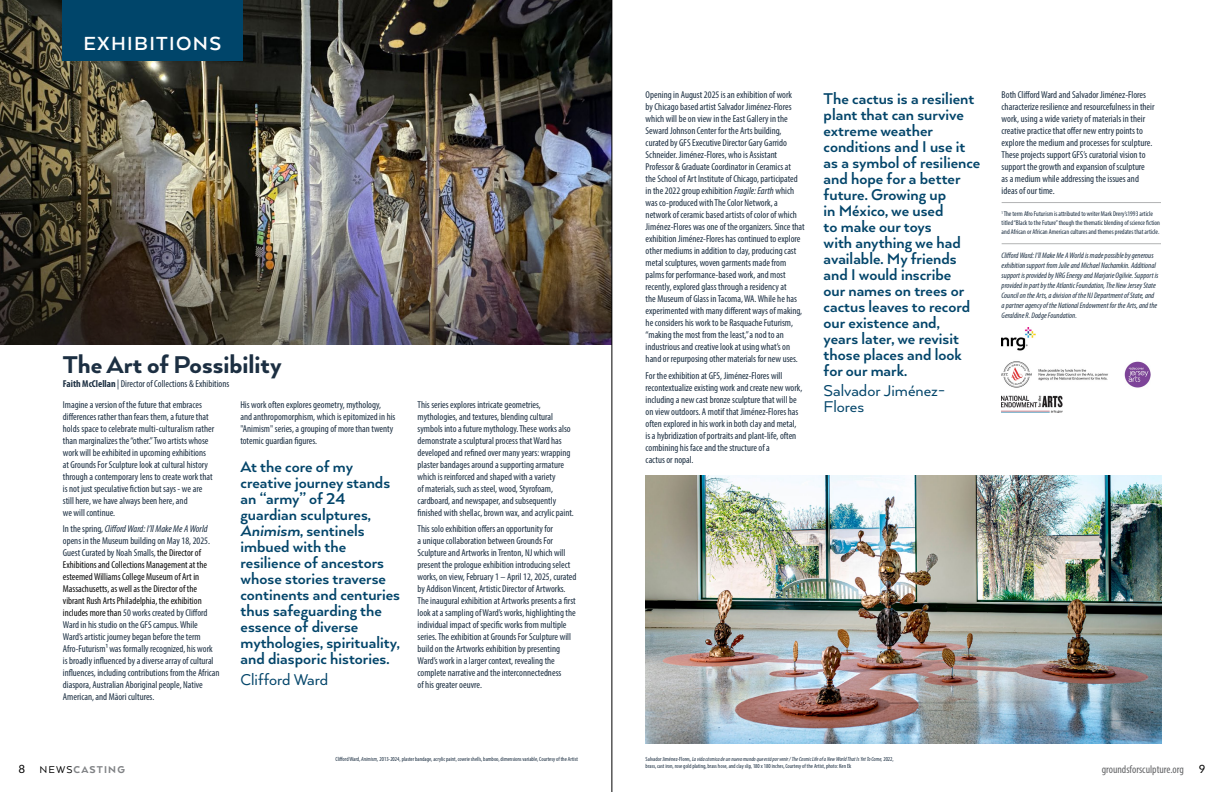
<style>
.page{position:relative;width:1224px;height:792px;background:#fff}
.page>*{position:absolute;margin:0;border:0;box-sizing:border-box;transform-origin:0 0}
.t1{font:800 28px "Arquitecta";color:#1c2f42}
.t2{font:700 21.9px "Arquitecta";letter-spacing:.06em;color:#fff}
.t3{font:700 18px/16px "Arquitecta";color:#03456a}
.t4{font:18px/16px "Arquitecta";color:#03456a}
.t5{font:800 11.4px "Arquitecta";letter-spacing:.1em;color:#808285}
.t6{font:11.4px "Aleo";color:#000}
.t7{font:condensed 11.1px "Myriad Pro";color:#636466}
.t8{font:condensed 10px/12px "Myriad Pro";color:#1c2f42}
.t9{font:italic condensed 8px/10px "Myriad Pro";color:#1c2f42}
.t10{font:condensed 7px/9px "Myriad Pro";color:#1c2f42}
.t11{font:condensed 6px/8px "Myriad Pro";color:#1c2f42}
.s1{font-weight:700}
.s2{font-style:italic}
.s3{color:#0d0d0d}
.s4{font-style:italic;font-stretch:normal}
.s5{font-weight:400;color:#000}
</style>
<div class="page">
<img style="left:0;top:0;width:612px;height:216px">
<img style="left:0;top:216px;width:612px;height:129px">
<img style="left:646px;top:476px;width:516px;height:267px">
<img style="left:1002px;top:327px;width:148px;height:85px">
<hr style="left:1002px;top:202px;width:159px;height:1px;background:#636667">
<div style="left:62px;top:0;width:181px;height:61px;background:#00456a"></div>
<hr style="left:1002px;top:243px;width:159px;height:1px;background:#636667">
<hr style="left:612px;top:0;width:1px;height:792px;background:#000">
<h2 class="t2" style="left:83px;top:30px;width:139px">EXHIBITIONS</h2>
<h1 class="t1" style="left:63px;top:347px;width:220px">The Art of Possibility</h1>
<p class="t8" style="left:63px;top:378px;width:168px"><span class="s1">Faith McClellan</span> | Director of Collections &amp; Exhibitions</p>
<p class="t8" style="left:63px;top:398px;width:153px">Imagine a version of the future that embraces differences rather than fears them, a future that holds space to celebrate multi-culturalism rather than marginalizes the “other.” Two artists whose work will be exhibited in upcoming exhibitions at Grounds For Sculpture look at cultural history through a contemporary lens to create work that is not just speculative fiction but says - we are still here, we have always been here, and<br>we will continue.</p>
<p class="t8" style="left:63px;top:523px;width:158px">In the spring, <span class="s2">Clifford Ward: I’ll Make Me A World </span>opens in the Museum building on May 18, 2025.<br>Guest Curated by Noah Smalls, <span class="s3">the Director of Exhibitions and Collections Management at the esteemed Williams College Museum of Art in Massachusetts, as well as the Director of the vibrant Rush Arts Philadelphia, the exhibition includes more than</span> 50 works created by Clifford Ward in his studio on the GFS campus. While Ward’s artistic journey began before the term Afro-Futurism1 was formally recognized, his work is broadly influenced by a diverse array of cultural influences, including contributions from the African diaspora, Australian Aboriginal people, Native American, and Māori cultures.</p>
<p class="t8" style="left:240px;top:398px;width:157px">His work often explores geometry, mythology,<br>and anthropomorphism, which is epitomized in his "Animism" series, a grouping of more than twenty totemic guardian figures.</p>
<p class="t8" style="left:418px;top:398px;width:158px">This series explores intricate geometries, mythologies, and textures, blending cultural symbols into a future mythology. These works also demonstrate a sculptural process that Ward has developed and refined over many years: wrapping plaster bandages around a supporting armature which is reinforced and shaped with a variety<br>of materials, such as steel, wood, Styrofoam, cardboard, and newspaper, and subsequently finished with shellac, brown wax, and acrylic paint.</p>
<p class="t8" style="left:418px;top:523px;width:160px">This solo exhibition offers an opportunity for<br>a unique collaboration between Grounds For Sculpture and Artworks in Trenton, NJ which will present the prologue exhibition introducing select works, on view, February 1 – April 12, 2025, curated by Addison Vincent, Artistic Director of Artworks.<br>The inaugural exhibition at Artworks presents a first look at a sampling of Ward’s works, highlighting the individual impact of specific works from multiple series. The exhibition at Grounds For Sculpture will build on the Artworks exhibition by presenting Ward’s work in a larger context, revealing the complete narrative and the interconnectedness<br>of his greater oeuvre.</p>
<p class="t3" style="left:241px;top:458px;width:161px">At the core of my creative journey stands an “army” of 24 guardian sculptures,<br><span class="s2">Animism</span>, sentinels imbued with the resilience of ancestors whose stories traverse continents and centuries thus safeguarding the essence of diverse mythologies, spirituality, and diasporic histories.</p>
<h3 class="t4" style="left:241px;top:671px;width:89px">Clifford Ward</h3>
<p class="t8" style="left:646px;top:89px;width:161px">Opening in August 2025 is an exhibition of work<br>by Chicago based artist Salvador Jiménez-Flores which will be on view in the East Gallery in the Seward Johnson Center for the Arts building, curated by GFS Executive Director Gary Garrido Schneider. Jiménez-Flores, who is Assistant Professor &amp; Graduate Coordinator in Ceramics at<br>the School of Art Institute of Chicago, participated in the 2022 group exhibition <span class="s2">Fragile: Earth</span> which was co-produced with The Color Network, a network of ceramic based artists of color of which Jiménez-Flores was one of the organizers. Since that exhibition Jiménez-Flores has continued to explore other mediums in addition to clay, producing cast metal sculptures, woven garments made from palms for performance-based work, and most recently, explored glass through a residency at<br>the Museum of Glass in Tacoma, WA. While he has experimented with many different ways of making, he considers his work to be Rasquache Futurism, “making the most from the least,” a nod to an industrious and creative look at using what’s on hand or repurposing other materials for new uses.</p>
<p class="t8" style="left:646px;top:369px;width:158px">For the exhibition at GFS, Jiménez-Flores will recontextualize existing work and create new work, including a new cast bronze sculpture that will be on view outdoors. A motif that Jiménez-Flores has often explored in his work in both clay and metal, is a hybridization of portraits and plant-life, often combining his face and the structure of a<br>cactus or nopal.</p>
<p class="t3" style="left:824px;top:89px;width:158px">The cactus is a resilient plant that can survive extreme weather conditions and I use it as a symbol of resilience and hope for a better future. Growing up<br>in México, we used<br>to make our toys<br>with anything we had available. My friends and I would inscribe<br>our names on trees or cactus leaves to record our existence and,<br>years later, we revisit those places and look for our mark.</p>
<h3 class="t4" style="left:824px;top:382px;width:123px">Salvador Jiménez-<br>Flores</h3>
<p class="t8" style="left:1002px;top:89px;width:154px">Both Clifford Ward and Salvador Jiménez-Flores characterize resilience and resourcefulness in their work, using a wide variety of materials in their creative practice that offer new entry points to explore the medium and processes for sculpture.<br>These projects support GFS’s curatorial vision to support the growth and expansion of sculpture<br>as a medium while addressing the issues and ideas of our time.</p>
<p class="t10" style="left:1002px;top:209px;width:160px"><sup>1</sup> The term Afro Futurism is attributed to writer Mark Drery’s1993 article titled “Black to the Future” though the thematic blending of science fiction and African or African American cultures and themes predates that article.</p>
<p class="t9" style="left:1002px;top:251px;width:158px">Clifford Ward: I’ll Make Me A World is made possible by generous exhibition support from Julie and Michael Nachamkin. Additional support is provided by NRG Energy and Marjorie Ogilvie. Support is provided in part by the Atlantic Foundation, The New Jersey State Council on the Arts, a division of the NJ Department of State, and a partner agency of the National Endowment for the Arts, and the Geraldine R. Dodge Foundation.</p>
<p class="t11" style="left:335px;top:754px;width:244px">Clifford Ward, <span class="s2">Animism</span><span class="s4">,</span> 2013-2024, plaster bandage, acrylic paint, cowrie shells, bamboo, dimensions variable, Courtesy of the Artist</p>
<p class="t11" style="left:646px;top:754px;width:250px">Salvador Jiménez-Flores, <span class="s2">La vida cósmica de un nuevo mundo que está por venir / The Cosmic Life of a New World That Is Yet To Come,</span> 2022, brass, cast iron, rose gold plating, brass hose, and clay slip, 180 x 180 inches, Courtesy of the Artist, photo: Ken Ek</p>
<p class="t6" style="left:19px;top:763px;width:8px">8</p>
<p class="t5" style="left:39px;top:763px;width:87px"><span class="s5">NEWS</span>CASTING</p>
<p class="t7" style="left:1102px;top:763px;width:84px">groundsforsculpture.org</p>
<p class="t6" style="left:1199px;top:763px;width:7px">9</p>
</div>
